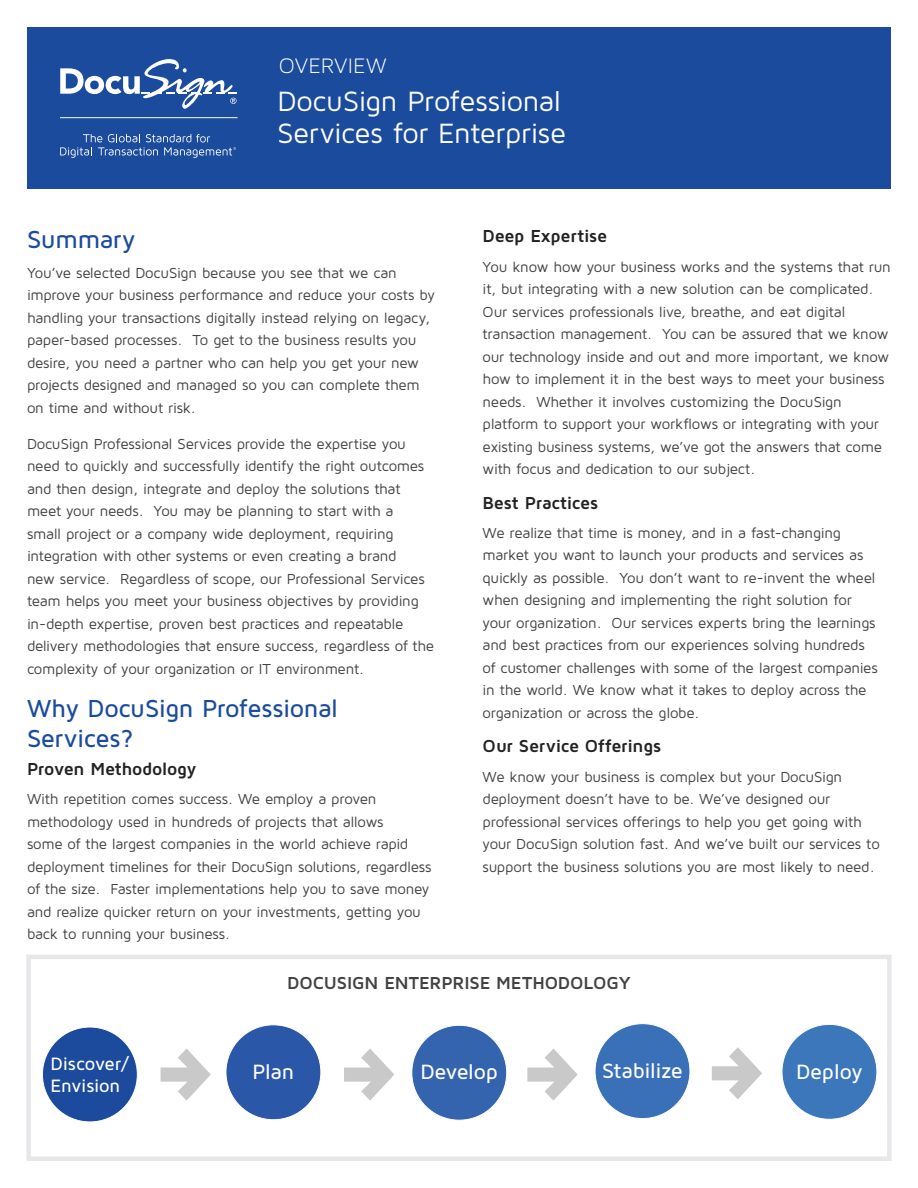
<style>
.page{position:relative;width:918px;height:1188px;background:#fff}
.page>*{position:absolute;margin:0;border:0;box-sizing:border-box;transform-origin:0 0}
.t1{font:28.95px/32.8px "Maven Pro";letter-spacing:-.015em;color:#fff}
.t2{font:500 25.5px/30px "Maven Pro";letter-spacing:-.02em;color:#1b4b9d}
.t3{font:22.5px "Maven Pro Light 300";letter-spacing:.015em;color:#fff}
.t4{font:500 21.45px "Maven Pro";letter-spacing:-.015em;color:#fff}
.t5{font:500 18.6px/22.4px "Maven Pro";letter-spacing:-.015em;color:#fff}
.t6{font:700 18px "Maven Pro";letter-spacing:-.02em;color:#222223}
.t7{font:700 18px "Maven Pro";letter-spacing:-.01em;color:#424242}
.t8{font:15px/22.5px "Maven Pro";letter-spacing:-.02em;color:#424242}
</style>
<div class="page">
<div style="left:27px;top:27px;width:864px;height:162px;background:#1b4b9d"></div>
<svg style="left:60px;top:59px;width:177px;height:50px"></svg>
<hr style="left:60px;top:117px;width:178px;height:1px;background:#fff">
<svg style="left:60px;top:134px;width:176px;height:24px"></svg>
<div style="left:42px;top:1027px;width:95px;height:95px;background:#1c4b9e;border-radius:50%"></div>
<div style="left:226px;top:1025px;width:95px;height:95px;background:#2a57a7;border-radius:50%"></div>
<div style="left:412px;top:1025px;width:95px;height:95px;background:#3564af;border-radius:50%"></div>
<div style="left:595px;top:1024px;width:95px;height:95px;background:#3a70b7;border-radius:50%"></div>
<div style="left:782px;top:1024px;width:95px;height:95px;background:#3c77bc;border-radius:50%"></div>
<svg style="left:161px;top:1049px;width:50px;height:52px"></svg>
<svg style="left:344px;top:1049px;width:50px;height:52px"></svg>
<svg style="left:527px;top:1049px;width:51px;height:52px"></svg>
<svg style="left:712px;top:1047px;width:50px;height:52px"></svg>
<div style="left:26px;top:955px;width:866px;height:206px;border:4px solid #e6e7e8"></div>
<h3 class="t3" style="left:279px;top:54px;width:109px">OVERVIEW</h3>
<h1 class="t1" style="left:277px;top:83px;width:290px">DocuSign Professional<br>Services for Enterprise</h1>
<h2 class="t2" style="left:27px;top:224px;width:110px">Summary</h2>
<p class="t8" style="left:27px;top:261px;width:410px">You’ve selected DocuSign because you see that we can improve your business performance and reduce your costs by handling your transactions digitally instead relying on legacy, paper-based processes. To get to the business results you desire, you need a partner who can help you get your new projects designed and managed so you can complete them on time and without risk.</p>
<p class="t8" style="left:27px;top:432px;width:409px">DocuSign Professional Services provide the expertise you need to quickly and successfully identify the right outcomes and then design, integrate and deploy the solutions that meet your needs. You may be planning to start with a<br>small project or a company wide deployment, requiring integration with other systems or even creating a brand<br>new service. Regardless of scope, our Professional Services team helps you meet your business objectives by providing in-depth expertise, proven best practices and repeatable delivery methodologies that ensure success, regardless of the complexity of your organization or IT environment.</p>
<h2 class="t2" style="left:27px;top:693px;width:313px">Why DocuSign Professional<br>Services?</h2>
<p class="t6" style="left:27px;top:757px;width:171px">Proven Methodology</p>
<p class="t8" style="left:27px;top:787px;width:406px">With repetition comes success. We employ a proven methodology used in hundreds of projects that allows<br>some of the largest companies in the world achieve rapid deployment timelines for their DocuSign solutions, regardless of the size. Faster implementations help you to save money and realize quicker return on your investments, getting you back to running your business.</p>
<p class="t6" style="left:483px;top:225px;width:126px">Deep Expertise</p>
<p class="t8" style="left:483px;top:255px;width:410px">You know how your business works and the systems that run it, but integrating with a new solution can be complicated.<br>Our services professionals live, breathe, and eat digital transaction management. You can be assured that we know our technology inside and out and more important, we know how to implement it in the best ways to meet your business needs. Whether it involves customizing the DocuSign platform to support your workflows or integrating with your existing business systems, we’ve got the answers that come with focus and dedication to our subject.</p>
<p class="t6" style="left:483px;top:491px;width:117px">Best Practices</p>
<p class="t8" style="left:483px;top:521px;width:397px">We realize that time is money, and in a fast-changing market you want to launch your products and services as quickly as possible. You don’t want to re-invent the wheel when designing and implementing the right solution for your organization. Our services experts bring the learnings and best practices from our experiences solving hundreds of customer challenges with some of the largest companies in the world. We know what it takes to deploy across the organization or across the globe.</p>
<p class="t6" style="left:483px;top:735px;width:180px">Our Service Offerings</p>
<p class="t8" style="left:483px;top:765px;width:399px">We know your business is complex but your DocuSign deployment doesn’t have to be. We’ve designed our professional services offerings to help you get going with your DocuSign solution fast. And we’ve built our services to support the business solutions you are most likely to need.</p>
<p class="t7" style="left:287px;top:971px;width:345px">DOCUSIGN ENTERPRISE METHODOLOGY</p>
<p class="t5" style="left:51px;top:1052px;width:80px">Discover/<br>Envision</p>
<h3 class="t4" style="left:252px;top:1058px;width:44px">Plan</h3>
<h3 class="t4" style="left:420px;top:1059px;width:79px">Develop</h3>
<h3 class="t4" style="left:602px;top:1057px;width:82px">Stabilize</h3>
<h3 class="t4" style="left:796px;top:1058px;width:68px">Deploy</h3>
</div>
